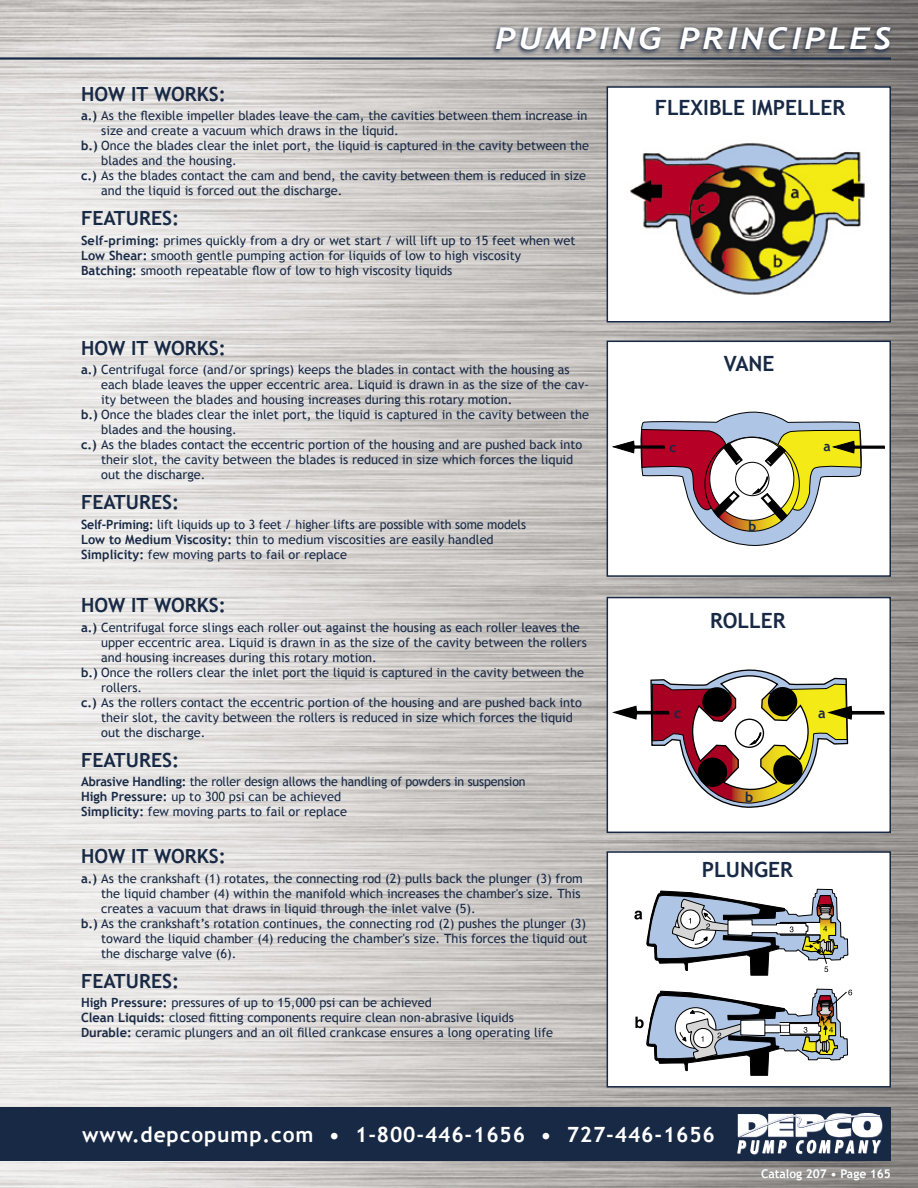
<style>
.page{position:relative;width:918px;height:1188px;background:#fff}
.page>*{position:absolute;margin:0;border:0;box-sizing:border-box;transform-origin:0 0}
.t1{font:italic 700 30px "Trebuchet";letter-spacing:.1em;color:#fff;scale:1.15 1}
.t2{font:700 21px "Trebuchet MS";letter-spacing:.04em;color:#fff}
.t3{font:700 21px "Trebuchet MS";color:#182945}
.t4{font:700 19.5px "Trebuchet MS";color:#182945}
.t5{font:700 14.1px "Trebuchet MS";color:#182945}
.t6{font:700 13.5px "Trebuchet MS";color:#182945}
.t7{font:12.75px/15px "Trebuchet MS";color:#182945}
.t8{font:700 12px "Trebuchet MS";color:#fff}
.s1{font-weight:700}
</style>
<div class="page">
<img style="left:0;top:0;width:918px;height:1188px">
<div style="left:0;top:1108px;width:891px;height:53px;background:#182945"></div>
<svg style="left:737px;top:1113px;width:146px;height:42px"></svg>
<hr style="left:0;top:57px;width:891px;height:3px;background:#182945">
<div style="left:607px;top:598px;width:283px;height:234px;background:#fff"></div>
<div style="left:607px;top:597px;width:284px;height:236px;border:2px solid #182945"></div>
<svg style="left:613px;top:669px;width:272px;height:139px"></svg>
<div style="left:607px;top:341px;width:283px;height:235px;background:#fff"></div>
<div style="left:607px;top:341px;width:284px;height:236px;border:2px solid #182945"></div>
<svg style="left:613px;top:411px;width:272px;height:134px"></svg>
<div style="left:607px;top:87px;width:283px;height:235px;background:#fff"></div>
<div style="left:607px;top:86px;width:284px;height:237px;border:2px solid #182945"></div>
<img style="left:630px;top:143px;width:235px;height:152px">
<div style="left:607px;top:852px;width:283px;height:235px;background:#fff"></div>
<div style="left:607px;top:851px;width:284px;height:237px;border:2px solid #182945"></div>
<svg style="left:490px;top:24px;width:404px;height:32px;background:#76777c"></svg>
<svg style="left:634px;top:889px;width:214px;height:86px"></svg>
<svg style="left:635px;top:989px;width:217px;height:86px"></svg>
<p class="t1" style="left:495px;top:21px;width:346px">PUMPING PRINCIPLES</p>
<p class="t4" style="left:81px;top:82px;width:147px">HOW IT WORKS:</p>
<p class="t7" style="left:81px;top:108px;width:508px"><span class="s1">a.)</span> As the flexible impeller blades leave the cam, the cavities between them increase in</p>
<p class="t7" style="left:101px;top:123px;width:299px">size and create a vacuum which draws in the liquid.</p>
<p class="t7" style="left:81px;top:138px;width:510px"><span class="s1">b.)</span> Once the blades clear the inlet port, the liquid is captured in the cavity between the</p>
<p class="t7" style="left:101px;top:153px;width:137px">blades and the housing.</p>
<p class="t7" style="left:81px;top:168px;width:507px"><span class="s1">c.)</span> As the blades contact the cam and bend, the cavity between them is reduced in size</p>
<p class="t7" style="left:101px;top:183px;width:243px">and the liquid is forced out the discharge.</p>
<p class="t4" style="left:81px;top:206px;width:100px">FEATURES:</p>
<p class="t7" style="left:81px;top:233px;width:496px"><span class="s1">Self-priming:</span> primes quickly from a dry or wet start / will lift up to 15 feet when wet<br><span class="s1">Low Shear:</span> smooth gentle pumping action for liquids of low to high viscosity<br><span class="s1">Batching:</span> smooth repeatable flow of low to high viscosity liquids</p>
<p class="t4" style="left:81px;top:336px;width:147px">HOW IT WORKS:</p>
<p class="t7" style="left:81px;top:363px;width:490px"><span class="s1">a.)</span> Centrifugal force (and/or springs) keeps the blades in contact with the housing as</p>
<p class="t7" style="left:101px;top:378px;width:489px">each blade leaves the upper eccentric area. Liquid is drawn in as the size of the cav-</p>
<p class="t7" style="left:101px;top:393px;width:413px">ity between the blades and housing increases during this rotary motion.</p>
<p class="t7" style="left:81px;top:408px;width:510px"><span class="s1">b.)</span> Once the blades clear the inlet port, the liquid is captured in the cavity between the</p>
<p class="t7" style="left:101px;top:423px;width:137px">blades and the housing.</p>
<p class="t7" style="left:81px;top:438px;width:503px"><span class="s1">c.)</span> As the blades contact the eccentric portion of the housing and are pushed back into</p>
<p class="t7" style="left:101px;top:453px;width:474px">their slot, the cavity between the blades is reduced in size which forces the liquid</p>
<p class="t7" style="left:101px;top:468px;width:106px">out the discharge.</p>
<p class="t4" style="left:81px;top:490px;width:100px">FEATURES:</p>
<p class="t7" style="left:81px;top:517px;width:447px"><span class="s1">Self-Priming:</span> lift liquids up to 3 feet / higher lifts are possible with some models<br><span class="s1">Low to Medium Viscosity:</span> thin to medium viscosities are easily handled<br><span class="s1">Simplicity:</span> few moving parts to fail or replace</p>
<p class="t4" style="left:81px;top:593px;width:147px">HOW IT WORKS:</p>
<p class="t7" style="left:81px;top:620px;width:500px"><span class="s1">a.)</span> Centrifugal force slings each roller out against the housing as each roller leaves the</p>
<p class="t7" style="left:101px;top:635px;width:487px">upper eccentric area. Liquid is drawn in as the size of the cavity between the rollers</p>
<p class="t7" style="left:101px;top:650px;width:277px">and housing increases during this rotary motion.</p>
<p class="t7" style="left:81px;top:665px;width:505px"><span class="s1">b.)</span> Once the rollers clear the inlet port the liquid is captured in the cavity between the</p>
<p class="t7" style="left:101px;top:680px;width:43px">rollers.</p>
<p class="t7" style="left:81px;top:695px;width:503px"><span class="s1">c.)</span> As the rollers contact the eccentric portion of the housing and are pushed back into</p>
<p class="t7" style="left:101px;top:710px;width:473px">their slot, the cavity between the rollers is reduced in size which forces the liquid</p>
<p class="t7" style="left:101px;top:725px;width:106px">out the discharge.</p>
<p class="t4" style="left:81px;top:748px;width:100px">FEATURES:</p>
<p class="t7" style="left:81px;top:775px;width:446px"><span class="s1">Abrasive Handling:</span> the roller design allows the handling of powders in suspension<br><span class="s1">High Pressure:</span> up to 300 psi can be achieved<br><span class="s1">Simplicity:</span> few moving parts to fail or replace</p>
<p class="t4" style="left:81px;top:844px;width:147px">HOW IT WORKS:</p>
<p class="t7" style="left:81px;top:871px;width:503px"><span class="s1">a.)</span> As the crankshaft (1) rotates, the connecting rod (2) pulls back the plunger (3) from</p>
<p class="t7" style="left:101px;top:886px;width:481px">the liquid chamber (4) within the manifold which increases the chamber's size. This</p>
<p class="t7" style="left:101px;top:901px;width:376px">creates a vacuum that draws in liquid through the inlet valve (5).</p>
<p class="t7" style="left:81px;top:916px;width:507px"><span class="s1">b.)</span> As the crankshaft’s rotation continues, the connecting rod (2) pushes the plunger (3)</p>
<p class="t7" style="left:101px;top:931px;width:488px">toward the liquid chamber (4) reducing the chamber's size. This forces the liquid out</p>
<p class="t7" style="left:101px;top:946px;width:137px">the discharge valve (6).</p>
<p class="t4" style="left:81px;top:969px;width:100px">FEATURES:</p>
<p class="t7" style="left:81px;top:995px;width:474px"><span class="s1">High Pressure:</span> pressures of up to 15,000 psi can be achieved<br><span class="s1">Clean Liquids:</span> closed fitting components require clean non-abrasive liquids<br><span class="s1">Durable:</span> ceramic plungers and an oil filled crankcase ensures a long operating life</p>
<p class="t3" style="left:655px;top:94px;width:192px">FLEXIBLE IMPELLER</p>
<p class="t3" style="left:724px;top:350px;width:52px">VANE</p>
<p class="t6" style="left:670px;top:438px;width:8px">c</p>
<p class="t6" style="left:824px;top:438px;width:9px">a</p>
<p class="t6" style="left:748px;top:518px;width:9px">b</p>
<p class="t3" style="left:710px;top:607px;width:77px">ROLLER</p>
<p class="t5" style="left:674px;top:704px;width:9px">c</p>
<p class="t5" style="left:818px;top:704px;width:9px">a</p>
<p class="t5" style="left:745px;top:789px;width:10px">b</p>
<p class="t3" style="left:702px;top:856px;width:93px">PLUNGER</p>
<p class="t2" style="left:82px;top:1121px;width:634px">www.depcopump.com • 1-800-446-1656 • 727-446-1656</p>
<p class="t8" style="left:761px;top:1166px;width:131px">Catalog 207 • Page 165</p>
</div>
